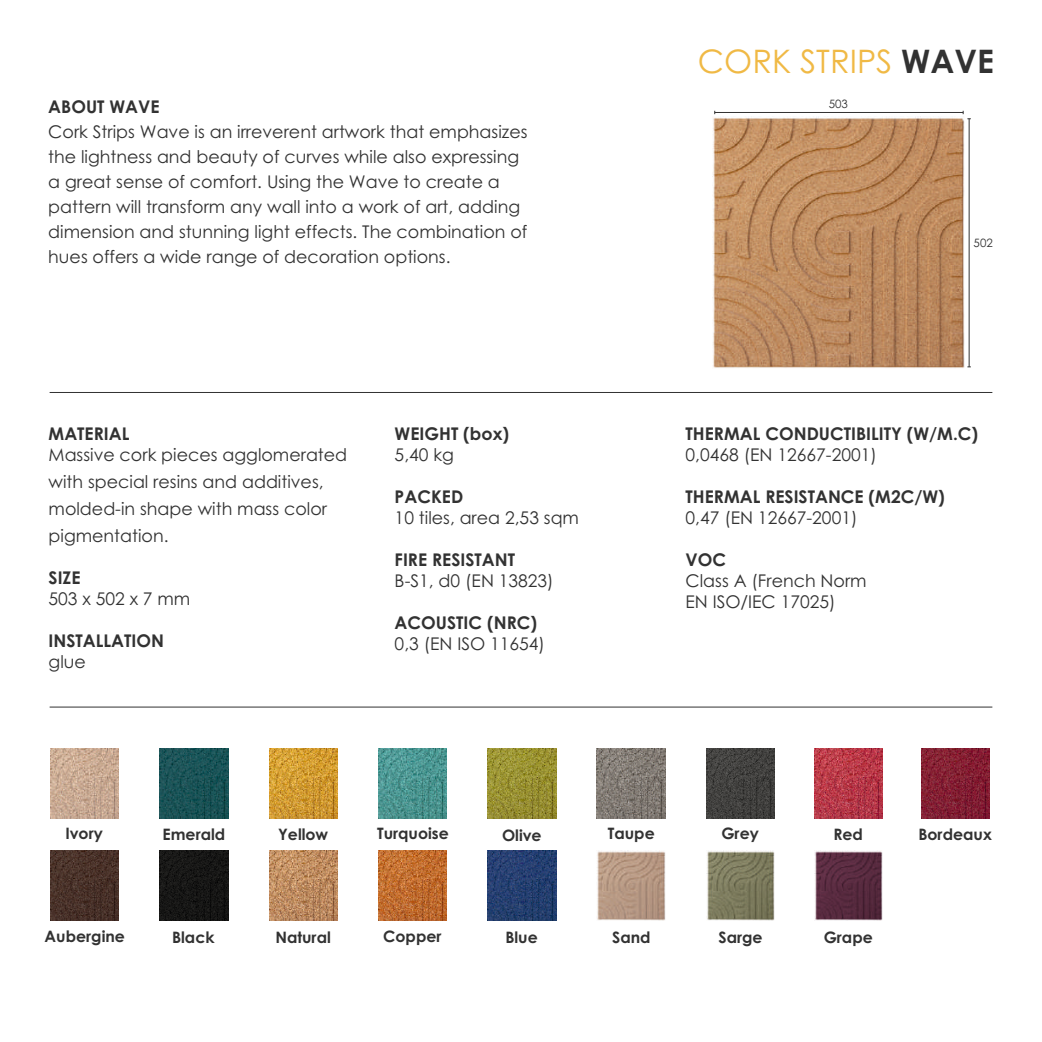
<style>
.page{position:relative;width:1042px;height:1042px;background:#fff}
.page>*{position:absolute;margin:0;border:0;box-sizing:border-box;transform-origin:0 0}
.t1{font:32.38px "Century Gothic";color:#f0b945}
.t2{font:17.5px/25px "Century Gothic";color:#323232}
.t3{font:700 17.5px "Century Gothic";color:#323232}
.t4{font:700 15.75px "Century Gothic";color:#323232}
.t5{font:11.55px "Century Gothic";color:#323232}
.s1{font-weight:700;color:#323232}
</style>
<div class="page">
<hr style="left:50px;top:392px;width:942px;height:1px;background:#323232">
<hr style="left:50px;top:707px;width:942px;height:1px;background:#323232">
<hr style="left:969px;top:119px;width:1px;height:248px;background:#323232">
<hr style="left:715px;top:112px;width:248px;height:1px;background:#323232">
<img style="left:712px;top:117px;width:252px;height:251px">
<img style="left:50px;top:851px;width:69px;height:70px">
<img style="left:160px;top:851px;width:68px;height:70px">
<img style="left:488px;top:851px;width:68px;height:70px">
<img style="left:921px;top:749px;width:69px;height:70px">
<img style="left:378px;top:851px;width:69px;height:70px">
<img style="left:160px;top:749px;width:68px;height:70px">
<img style="left:706px;top:749px;width:68px;height:70px">
<img style="left:50px;top:749px;width:69px;height:70px">
<img style="left:269px;top:851px;width:68px;height:70px">
<img style="left:488px;top:749px;width:68px;height:70px">
<img style="left:814px;top:749px;width:68px;height:70px">
<img style="left:597px;top:749px;width:68px;height:70px">
<img style="left:378px;top:749px;width:69px;height:70px">
<img style="left:269px;top:749px;width:68px;height:70px">
<img style="left:814px;top:851px;width:68px;height:70px">
<img style="left:706px;top:851px;width:68px;height:70px">
<img style="left:597px;top:851px;width:68px;height:70px">
<p class="t3" style="left:48px;top:93px;width:113px">ABOUT WAVE</p>
<p class="t2" style="left:48px;top:119px;width:481px">Cork Strips Wave is an irreverent artwork that emphasizes the lightness and beauty of curves while also expressing a great sense of comfort. Using the Wave to create a pattern will transform any wall into a work of art, adding dimension and stunning light effects. The combination of hues offers a wide range of decoration options.</p>
<h1 class="t1" style="left:698px;top:39px;width:297px">CORK STRIPS <span class="s1">WAVE</span></h1>
<p class="t5" style="left:829px;top:95px;width:21px">503</p>
<p class="t5" style="left:973px;top:235px;width:21px">502</p>
<p class="t3" style="left:49px;top:420px;width:82px">MATERIAL</p>
<p class="t2" style="left:49px;top:441px;width:300px;line-height:27.1px">Massive cork pieces agglomerated with special resins and additives, molded-in shape with mass color pigmentation.</p>
<p class="t3" style="left:49px;top:564px;width:33px">SIZE</p>
<p class="t2" style="left:49px;top:586px;width:143px">503 x 502 x 7 mm</p>
<p class="t3" style="left:49px;top:627px;width:117px">INSTALLATION</p>
<p class="t2" style="left:49px;top:649px;width:39px">glue</p>
<p class="t3" style="left:395px;top:420px;width:116px">WEIGHT (box)</p>
<p class="t2" style="left:395px;top:442px;width:61px">5,40 kg</p>
<p class="t3" style="left:395px;top:483px;width:70px">PACKED</p>
<p class="t2" style="left:395px;top:504px;width:186px">10 tiles, area 2,53 sqm</p>
<p class="t3" style="left:395px;top:546px;width:122px">FIRE RESISTANT</p>
<p class="t2" style="left:395px;top:567px;width:161px">B-S1, d0 (EN 13823)</p>
<p class="t3" style="left:395px;top:609px;width:144px">ACOUSTIC (NRC)</p>
<p class="t2" style="left:395px;top:630px;width:152px">0,3 (EN ISO 11654)</p>
<p class="t3" style="left:685px;top:420px;width:294px">THERMAL CONDUCTIBILITY (W/M.C)</p>
<p class="t2" style="left:685px;top:442px;width:193px">0,0468 (EN 12667-2001)</p>
<p class="t3" style="left:685px;top:483px;width:261px">THERMAL RESISTANCE (M2C/W)</p>
<p class="t2" style="left:685px;top:504px;width:173px">0,47 (EN 12667-2001)</p>
<p class="t3" style="left:685px;top:546px;width:42px">VOC</p>
<p class="t2" style="left:685px;top:569px;width:183px;line-height:20.8px">Class A (French Norm<br>EN ISO/IEC 17025)</p>
<p class="t4" style="left:65px;top:821px;width:39px">Ivory</p>
<p class="t4" style="left:163px;top:823px;width:64px">Emerald</p>
<p class="t4" style="left:278px;top:823px;width:52px">Yellow</p>
<p class="t4" style="left:377px;top:821px;width:73px">Turquoise</p>
<p class="t4" style="left:502px;top:823px;width:41px">Olive</p>
<p class="t4" style="left:608px;top:821px;width:48px">Taupe</p>
<p class="t4" style="left:721px;top:821px;width:39px">Grey</p>
<p class="t4" style="left:833px;top:823px;width:31px">Red</p>
<p class="t4" style="left:918px;top:823px;width:75px">Bordeaux</p>
<p class="t4" style="left:45px;top:924px;width:82px">Aubergine</p>
<p class="t4" style="left:172px;top:925px;width:44px">Black</p>
<p class="t4" style="left:275px;top:925px;width:57px">Natural</p>
<p class="t4" style="left:383px;top:924px;width:60px">Copper</p>
<p class="t4" style="left:505px;top:925px;width:34px">Blue</p>
<p class="t4" style="left:612px;top:925px;width:40px">Sand</p>
<p class="t4" style="left:718px;top:925px;width:46px">Sarge</p>
<p class="t4" style="left:824px;top:925px;width:51px">Grape</p>
</div>
